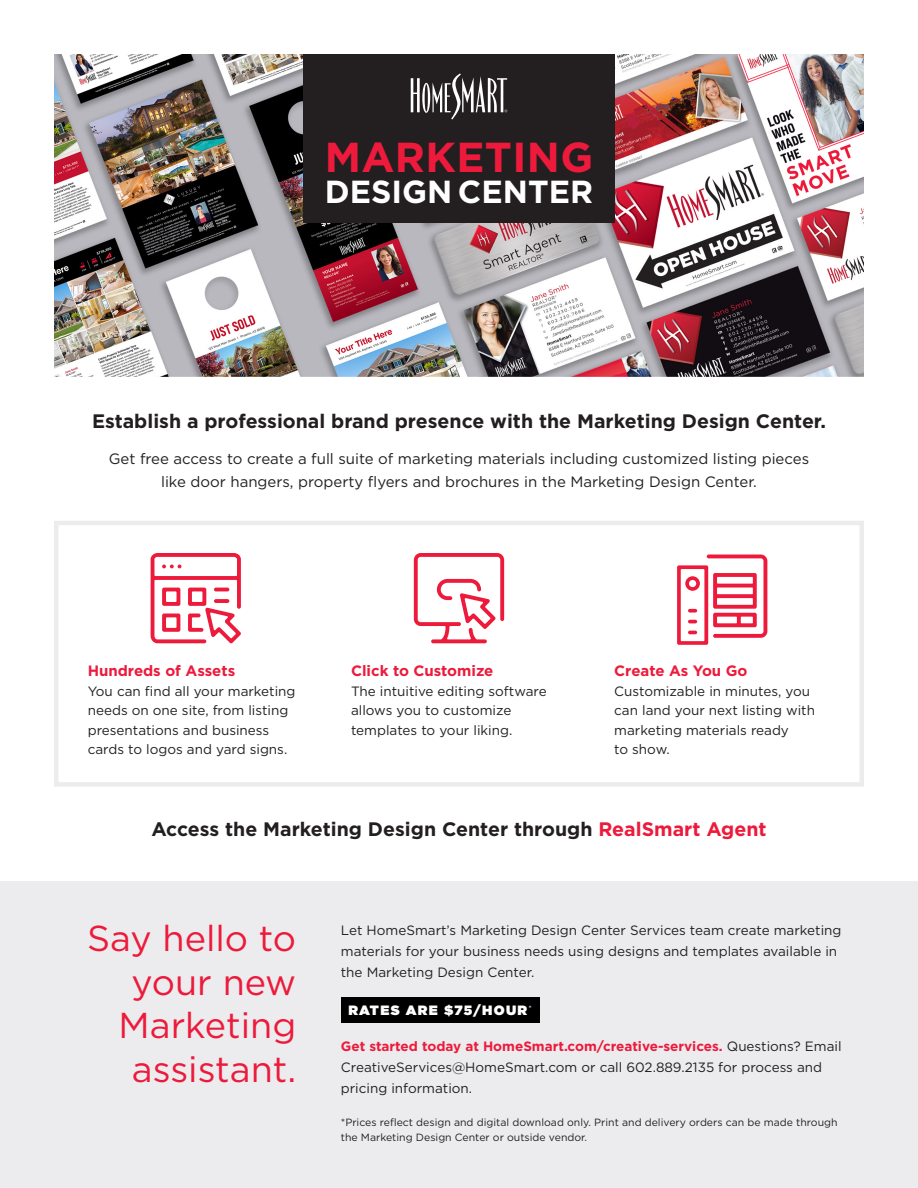
<style>
.page{position:relative;width:918px;height:1188px;background:#fff}
.page>*{position:absolute;margin:0;border:0;box-sizing:border-box;transform-origin:0 0}
.t1{font:700 41.85px "Gotham";letter-spacing:.01em;color:#ed1a3c}
.t2{font:36px/43.5px "Gotham";color:#ed1a3b;text-align:right}
.t3{font:700 31.95px "Gotham";color:#fff}
.t4{font:700 19.5px "Gotham";color:#231f20}
.t5{font:15px/22.5px "Gotham";color:#231f20;text-align:center}
.t6{font:700 15px "Gotham";color:#ed1a3b}
.t7{font:13.5px/19.5px "Gotham";color:#231f20}
.t8{font:900 13.5px "Gotham";letter-spacing:.1em;color:#fff}
.t9{font:10.5px/15px "Gotham";color:#231f20}
.s1{color:#ed1a3b}
.s2{font-weight:700;color:#ed1a3c}
</style>
<div class="page">
<div style="left:0;top:882px;width:918px;height:306px;background:#ececef"></div>
<img style="left:54px;top:54px;width:363px;height:323px">
<img style="left:417px;top:54px;width:447px;height:323px">
<svg style="left:151px;top:553px;width:90px;height:90px"></svg>
<hr style="left:214px;top:588px;width:15px;height:3px;background:#ed1a3b;border-radius:2px">
<svg style="left:214px;top:599px;width:15px;height:4px"></svg>
<svg style="left:414px;top:553px;width:90px;height:90px"></svg>
<svg style="left:677px;top:555px;width:90px;height:90px"></svg>
<div style="left:303px;top:54px;width:312px;height:169px;background:#231f20"></div>
<svg style="left:411px;top:73px;width:96px;height:47px"></svg>
<div style="left:341px;top:998px;width:198px;height:25px;background:#000001"></div>
<div style="left:54px;top:521px;width:810px;height:266px;border:4px solid #ececef"></div>
<p class="t1" style="left:325px;top:129px;width:270px">MARKETING</p>
<p class="t3" style="left:325px;top:171px;width:270px">DESIGN CENTER</p>
<p class="t4" style="left:92px;top:408px;width:735px">Establish a professional brand presence with the Marketing Design Center.</p>
<p class="t5" style="left:109px;top:447px;width:702px">Get free access to create a full suite of marketing materials including customized listing pieces like door hangers, property flyers and brochures in the Marketing Design Center.</p>
<p class="t6" style="left:88px;top:661px;width:149px">Hundreds of Assets</p>
<p class="t7" style="left:88px;top:681px;width:209px">You can find all your marketing needs on one site, from listing presentations and business cards to logos and yard signs.</p>
<p class="t6" style="left:351px;top:661px;width:144px">Click to Customize</p>
<p class="t7" style="left:351px;top:681px;width:197px">The intuitive editing software allows you to customize templates to your liking.</p>
<p class="t6" style="left:614px;top:661px;width:135px">Create As You Go</p>
<p class="t7" style="left:614px;top:681px;width:202px">Customizable in minutes, you can land your next listing with marketing materials ready<br>to show.</p>
<p class="t4" style="left:151px;top:816px;width:617px">Access the Marketing Design Center through <span class="s1">RealSmart Agent</span></p>
<p class="t2" style="left:87px;top:916px;width:210px">Say hello to your new<br>Marketing assistant.</p>
<p class="t7" style="left:341px;top:919px;width:502px;line-height:21px">Let HomeSmart’s Marketing Design Center Services team create marketing materials for your business needs using designs and templates available in the Marketing Design Center.</p>
<p class="t8" style="left:348px;top:1001px;width:185px">RATES ARE $75/HOUR<sup>*</sup></p>
<p class="t7" style="left:341px;top:1035px;width:502px;line-height:21px"><span class="s2">Get started today at HomeSmart.com/creative-services.</span> Questions? Email<br>CreativeServices@HomeSmart.com or call 602.889.2135 for process and pricing information.</p>
<p class="t9" style="left:341px;top:1114px;width:498px">*Prices reflect design and digital download only. Print and delivery orders can be made through the Marketing Design Center or outside vendor.</p>
</div>
